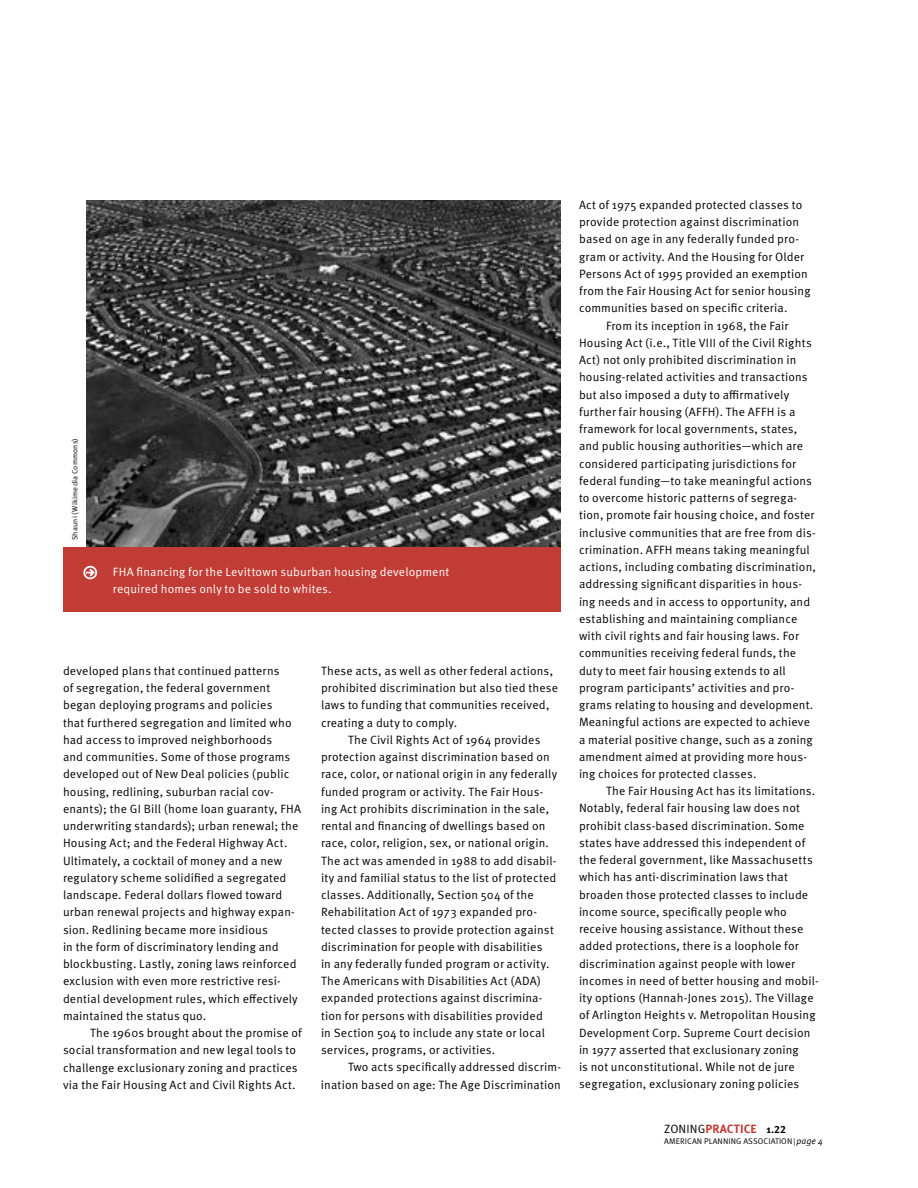
<style>
.page{position:relative;width:918px;height:1188px;background:#fff}
.page>*{position:absolute;margin:0;border:0;box-sizing:border-box;transform-origin:0 0}
.Body_Text{font:12px/17.2px "Meta OT Norm";letter-spacing:.01em;color:#000}
.t1{font:12px/17.2px "Meta OT Norm";letter-spacing:.01em;color:#fff}
.t2{font:700 12px "Meta OT";letter-spacing:.01em;color:#c13c34}
.t3{font:8.25px "Meta OT Norm";letter-spacing:.01em;color:#000}
.Credit{font:7.5px "Meta OT Norm";letter-spacing:.02em;color:#000}
.s1{font-family:"Meta OT Norm";font-weight:400;color:#000}
.s2{font-size:10.5px;color:#000}
.s3{font-size:7.5px}
.s4{font-family:"Meta OT Norm Ita";font-size:9px}
</style>
<div class="page">
<img style="left:86px;top:201px;width:475px;height:346px">
<div style="left:63px;top:547px;width:498px;height:65px;background:#c13c34"></div>
<svg style="left:83px;top:565px;width:15px;height:15px"></svg>
<p class="Credit" style="left:71px;top:540px;width:103px;rotate:-90deg">Shauni (Wikimedia Commons)</p>
<p class="t1" style="left:113px;top:563px;width:338px">FHA financing for the Levittown suburban housing development required homes only to be sold to whites.</p>
<p class="Body_Text" style="left:63px;top:662px;width:240px">developed plans that continued patterns<br>of segregation, the federal government began deploying programs and policies<br>that furthered segregation and limited who had access to improved neighborhoods<br>and communities. Some of those programs developed out of New Deal policies (public housing, redlining, suburban racial cov&shy;enants); the GI Bill (home loan guaranty, FHA underwriting standards); urban renewal; the Housing Act; and the Federal Highway Act.<br>Ultimately, a cocktail of money and a new regulatory scheme solidified a segregated landscape. Federal dollars flowed toward urban renewal projects and highway expan&shy;sion. Redlining became more insidious<br>in the form of discriminatory lending and blockbusting. Lastly, zoning laws reinforced exclusion with even more restrictive resi&shy;dential development rules, which effectively maintained the status quo.</p>
<p class="Body_Text" style="left:63px;top:1024px;width:240px;text-indent:27px">The 1960s brought about the promise of social transformation and new legal tools to challenge exclusionary zoning and practices via the Fair Housing Act and Civil Rights Act.</p>
<p class="Body_Text" style="left:321px;top:662px;width:239px">These acts, as well as other federal actions, prohibited discrimination but also tied these laws to funding that communities received, creating a duty to comply.</p>
<p class="Body_Text" style="left:321px;top:731px;width:238px;text-indent:27px">The Civil Rights Act of 1964 provides protection against discrimination based on race, color, or national origin in any federally funded program or activity. The Fair Hous&shy;ing Act prohibits discrimination in the sale, rental and financing of dwellings based on race, color, religion, sex, or national origin.<br>The act was amended in 1988 to add disabil&shy;ity and familial status to the list of protected classes. Additionally, Section 504 of the Rehabilitation Act of 1973 expanded pro&shy;tected classes to provide protection against discrimination for people with disabilities<br>in any federally funded program or activity.<br>The Americans with Disabilities Act (ADA) expanded protections against discrimina&shy;tion for persons with disabilities provided<br>in Section 504 to include any state or local services, programs, or activities.</p>
<p class="Body_Text" style="left:321px;top:1059px;width:241px;text-align:right">Two acts specifically addressed discrim&shy;ination based on age: The Age Discrimination</p>
<p class="Body_Text" style="left:579px;top:196px;width:233px">Act of 1975 expanded protected classes to provide protection against discrimination based on age in any federally funded pro&shy;gram or activity. And the Housing for Older Persons Act of 1995 provided an exemption from the Fair Housing Act for senior housing communities based on specific criteria.</p>
<p class="Body_Text" style="left:579px;top:317px;width:239px;text-indent:27px">From its inception in 1968, the Fair Housing Act (i.e., Title VIII of the Civil Rights Act) not only prohibited discrimination in housing-related activities and transactions but also imposed a duty to affirmatively further fair housing (AFFH). The AFFH is a framework for local governments, states, and public housing authorities—which are considered participating jurisdictions for federal funding—to take meaningful actions to overcome historic patterns of segrega&shy;tion, promote fair housing choice, and foster inclusive communities that are free from dis&shy;crimination. AFFH means taking meaningful actions, including combating discrimination, addressing significant disparities in hous&shy;ing needs and in access to opportunity, and establishing and maintaining compliance with civil rights and fair housing laws. For communities receiving federal funds, the duty to meet fair housing extends to all program participants’ activities and pro&shy;grams relating to housing and development.<br>Meaningful actions are expected to achieve a material positive change, such as a zoning amendment aimed at providing more hous&shy;ing choices for protected classes.</p>
<p class="Body_Text" style="left:579px;top:783px;width:241px;text-indent:27px">The Fair Housing Act has its limitations.<br>Notably, federal fair housing law does not prohibit class-based discrimination. Some states have addressed this independent of the federal government, like Massachusetts which has anti-discrimination laws that broaden those protected classes to include income source, specifically people who receive housing assistance. Without these added protections, there is a loophole for discrimination against people with lower incomes in need of better housing and mobil&shy;ity options (Hannah-Jones 2015). The Village of Arlington Heights v. Metropolitan Housing Development Corp. Supreme Court decision in 1977 asserted that exclusionary zoning<br>is not unconstitutional. While not de jure segregation, exclusionary zoning policies</p>
<p class="t2" style="left:664px;top:1121px;width:123px"><span class="s1">ZONING</span>PRACTICE <span class="s2">1.22</span></p>
<p class="t3" style="left:664px;top:1136px;width:160px">AMERICAN PLANNING ASSOCIATION <span class="s3">|</span><span class="s4">page 4</span></p>
</div>
